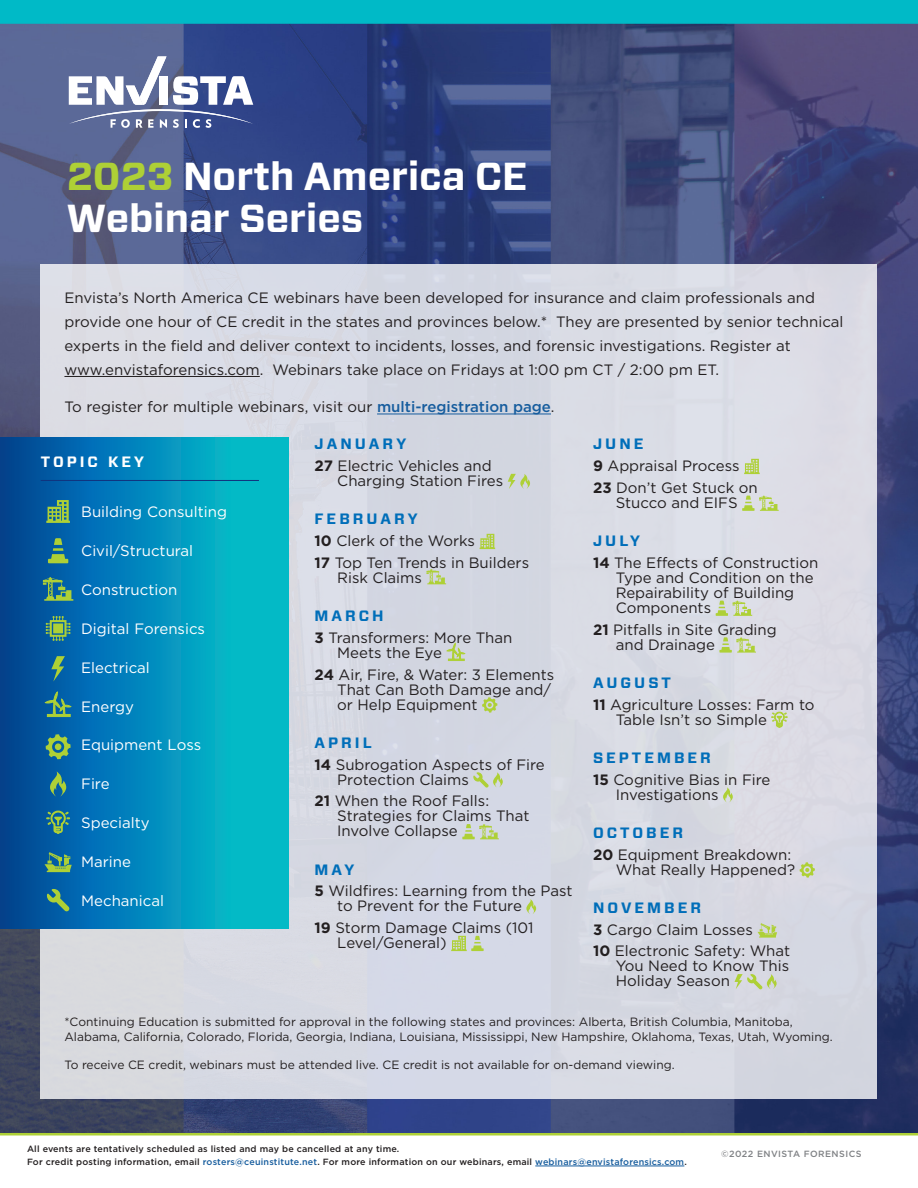
<style>
.page{position:relative;width:918px;height:1188px;background:#fff}
.page>*{position:absolute;margin:0;border:0;box-sizing:border-box;transform-origin:0 0}
.Heading_1{font:700 39px/42px "Forza";color:#fff}
.Paragraph{font:15px/15px "Gotham";color:#231f20}
.t1{font:15px "Gotham";color:#fff}
.t2{font:700 15px "Forza";letter-spacing:.2em;color:#006eb9}
.t3{font:700 15px "Forza";letter-spacing:.2em;color:#fff}
.Paragraph-2{font:12px/15px "Gotham";color:#231f20}
.t4{font:500 9px/13.5px "Gotham";letter-spacing:.02em;color:#231f20}
.t5{font:500 9px "Gotham";letter-spacing:.05em;color:#808285}
.s1{color:#aed036}
.s2{font-weight:500;color:#175d9e}
.s3{font-weight:700}
.s4{color:#175d9e}
</style>
<div class="page">
<hr style="left:0;top:1132px;width:918px;height:3px;background:#aed036">
<hr style="left:535px;top:1166px;width:149px;height:1px;background:#175d9e">
<img style="left:0;top:0;width:918px;height:1132px">
<div style="left:41px;top:265px;width:836px;height:834px;background:#d8dae4"></div>
<svg style="left:69px;top:56px;width:184px;height:72px"></svg>
<hr style="left:64px;top:376px;width:196px;height:1px;background:#231f20">
<hr style="left:377px;top:414px;width:174px;height:1px;background:#175d9e">
<svg style="left:508px;top:474px;width:22px;height:15px"></svg>
<svg style="left:480px;top:534px;width:15px;height:15px"></svg>
<svg style="left:426px;top:569px;width:20px;height:15px"></svg>
<svg style="left:446px;top:642px;width:20px;height:19px"></svg>
<svg style="left:482px;top:697px;width:15px;height:16px"></svg>
<svg style="left:473px;top:772px;width:30px;height:16px"></svg>
<svg style="left:462px;top:824px;width:37px;height:15px"></svg>
<svg style="left:526px;top:899px;width:10px;height:15px"></svg>
<svg style="left:451px;top:936px;width:33px;height:15px"></svg>
<svg style="left:744px;top:459px;width:16px;height:15px"></svg>
<svg style="left:742px;top:496px;width:37px;height:15px"></svg>
<svg style="left:716px;top:601px;width:36px;height:15px"></svg>
<svg style="left:719px;top:637px;width:37px;height:16px"></svg>
<svg style="left:771px;top:712px;width:17px;height:16px"></svg>
<svg style="left:723px;top:787px;width:10px;height:16px"></svg>
<svg style="left:800px;top:862px;width:15px;height:16px"></svg>
<svg style="left:757px;top:923px;width:20px;height:15px"></svg>
<svg style="left:734px;top:974px;width:43px;height:15px"></svg>
<svg style="left:0;top:437px;width:289px;height:492px;background:#0289b7"></svg>
<hr style="left:41px;top:480px;width:218px;height:1px;background:#10347f">
<svg style="left:46px;top:616px;width:25px;height:25px"></svg>
<svg style="left:45px;top:852px;width:27px;height:20px"></svg>
<svg style="left:46px;top:734px;width:25px;height:25px"></svg>
<svg style="left:51px;top:656px;width:14px;height:26px"></svg>
<svg style="left:50px;top:771px;width:16px;height:26px"></svg>
<svg style="left:43px;top:577px;width:30px;height:24px"></svg>
<svg style="left:48px;top:538px;width:20px;height:25px"></svg>
<svg style="left:47px;top:889px;width:22px;height:22px"></svg>
<svg style="left:46px;top:810px;width:24px;height:24px"></svg>
<svg style="left:46px;top:500px;width:24px;height:23px"></svg>
<svg style="left:44px;top:691px;width:28px;height:26px"></svg>
<p class="Heading_1" style="left:67px;top:156px;width:462px"><span class="s1">2023</span> North America CE<br>Webinar Series</p>
<p class="Paragraph" style="left:64px;top:285px;width:781px;line-height:24px">Envista’s North America CE webinars have been developed for insurance and claim professionals and provide one hour of CE credit in the states and provinces below.* They are presented by senior technical experts in the field and deliver context to incidents, losses, and forensic investigations. Register at www.envistaforensics.com. Webinars take place on Fridays at 1:00 pm CT / 2:00 pm ET.</p>
<p class="Paragraph" style="left:64px;top:399px;width:492px">To register for multiple webinars, visit our <span class="s2">multi-registration page</span>.</p>
<p class="t3" style="left:41px;top:452px;width:105px">TOPIC KEY</p>
<p class="t1" style="left:81px;top:502px;width:147px">Building Consulting</p>
<p class="t1" style="left:81px;top:541px;width:114px">Civil/Structural</p>
<p class="t1" style="left:81px;top:580px;width:98px">Construction</p>
<p class="t1" style="left:81px;top:619px;width:125px">Digital Forensics</p>
<p class="t1" style="left:81px;top:658px;width:70px">Electrical</p>
<p class="t1" style="left:81px;top:697px;width:54px">Energy</p>
<p class="t1" style="left:81px;top:736px;width:121px">Equipment Loss</p>
<p class="t1" style="left:81px;top:774px;width:30px">Fire</p>
<p class="t1" style="left:81px;top:813px;width:70px">Specialty</p>
<p class="t1" style="left:81px;top:852px;width:51px">Marine</p>
<p class="t1" style="left:81px;top:891px;width:84px">Mechanical</p>
<p class="t2" style="left:315px;top:434px;width:93px">JANUARY</p>
<p class="Paragraph" style="left:337px;top:458px;width:167px;text-indent:-23px"><span class="s3">27</span> Electric Vehicles and<br>Charging Station Fires</p>
<p class="t2" style="left:315px;top:509px;width:105px">FEBRUARY</p>
<p class="Paragraph" style="left:315px;top:533px;width:162px"><span class="s3">10</span> Clerk of the Works</p>
<p class="Paragraph" style="left:337px;top:555px;width:193px;text-indent:-23px"><span class="s3">17</span> Top Ten Trends in Builders<br>Risk Claims</p>
<p class="t2" style="left:315px;top:606px;width:71px">MARCH</p>
<p class="Paragraph" style="left:337px;top:630px;width:177px;text-indent:-23px"><span class="s3">3</span> Transformers: More Than<br>Meets the Eye</p>
<p class="Paragraph" style="left:337px;top:666px;width:219px;text-indent:-23px"><span class="s3">24</span> Air, Fire, &amp; Water: 3 Elements<br>That Can Both Damage and/ or Help Equipment</p>
<p class="t2" style="left:315px;top:733px;width:59px">APRIL</p>
<p class="Paragraph" style="left:337px;top:756px;width:209px;text-indent:-23px"><span class="s3">14</span> Subrogation Aspects of Fire<br>Protection Claims</p>
<p class="Paragraph" style="left:337px;top:793px;width:194px;text-indent:-23px"><span class="s3">21</span> When the Roof Falls:<br>Strategies for Claims That<br>Involve Collapse</p>
<p class="t2" style="left:315px;top:859px;width:41px">MAY</p>
<p class="Paragraph" style="left:337px;top:883px;width:237px;text-indent:-23px"><span class="s3">5</span> Wildfires: Learning from the Past to Prevent for the Future</p>
<p class="Paragraph" style="left:337px;top:920px;width:198px;text-indent:-23px"><span class="s3">19</span> Storm Damage Claims (101<br>Level/General)</p>
<p class="t2" style="left:593px;top:434px;width:52px">JUNE</p>
<p class="Paragraph" style="left:593px;top:458px;width:148px"><span class="s3">9</span> Appraisal Process</p>
<p class="Paragraph" style="left:593px;top:480px;width:166px;text-align:center"><span class="s3">23</span> Don’t Get Stuck on<br>Stucco and EIFS</p>
<p class="t2" style="left:593px;top:531px;width:48px">JULY</p>
<p class="Paragraph" style="left:616px;top:555px;width:204px;text-indent:-23px"><span class="s3">14</span> The Effects of Construction<br>Type and Condition on the<br>Repairability of Building<br>Components</p>
<p class="Paragraph" style="left:616px;top:621px;width:163px;text-indent:-23px"><span class="s3">21</span> Pitfalls in Site Grading and Drainage</p>
<p class="t2" style="left:593px;top:673px;width:79px">AUGUST</p>
<p class="Paragraph" style="left:616px;top:696px;width:200px;text-indent:-23px"><span class="s3">11</span> Agriculture Losses: Farm to<br>Table Isn’t so Simple</p>
<p class="t2" style="left:593px;top:748px;width:119px">SEPTEMBER</p>
<p class="Paragraph" style="left:616px;top:771px;width:156px;text-indent:-23px"><span class="s3">15</span> Cognitive Bias in Fire<br>Investigations</p>
<p class="t2" style="left:593px;top:823px;width:92px">OCTOBER</p>
<p class="Paragraph" style="left:593px;top:846px;width:204px;text-align:right"><span class="s3">20</span> Equipment Breakdown:<br>What Really Happened?</p>
<p class="t2" style="left:593px;top:898px;width:110px">NOVEMBER</p>
<p class="Paragraph" style="left:593px;top:921px;width:161px"><span class="s3">3</span> Cargo Claim Losses</p>
<p class="Paragraph" style="left:616px;top:943px;width:176px;text-align:justify;text-indent:-23px"><span class="s3">10</span> Electronic Safety: What You Need to Know This Holiday Season</p>
<p class="Paragraph-2" style="left:64px;top:1014px;width:770px">*Continuing Education is submitted for approval in the following states and provinces: Alberta, British Columbia, Manitoba,<br>Alabama, California, Colorado, Florida, Georgia, Indiana, Louisiana, Mississippi, New Hampshire, Oklahoma, Texas, Utah, Wyoming.</p>
<p class="Paragraph-2" style="left:64px;top:1057px;width:612px">To receive CE credit, webinars must be attended live. CE credit is not available for on-demand viewing.</p>
<p class="t4" style="left:27px;top:1142px;width:661px">All events are tentatively scheduled as listed and may be cancelled at any time.<br>For credit posting information, email <span class="s4">rosters@ceuinstitute.net</span>. For more information on our webinars, email <span class="s4">webinars@envistaforensics.com</span>.</p>
<p class="t5" style="left:721px;top:1148px;width:142px">©2022 ENVISTA FORENSICS</p>
</div>
